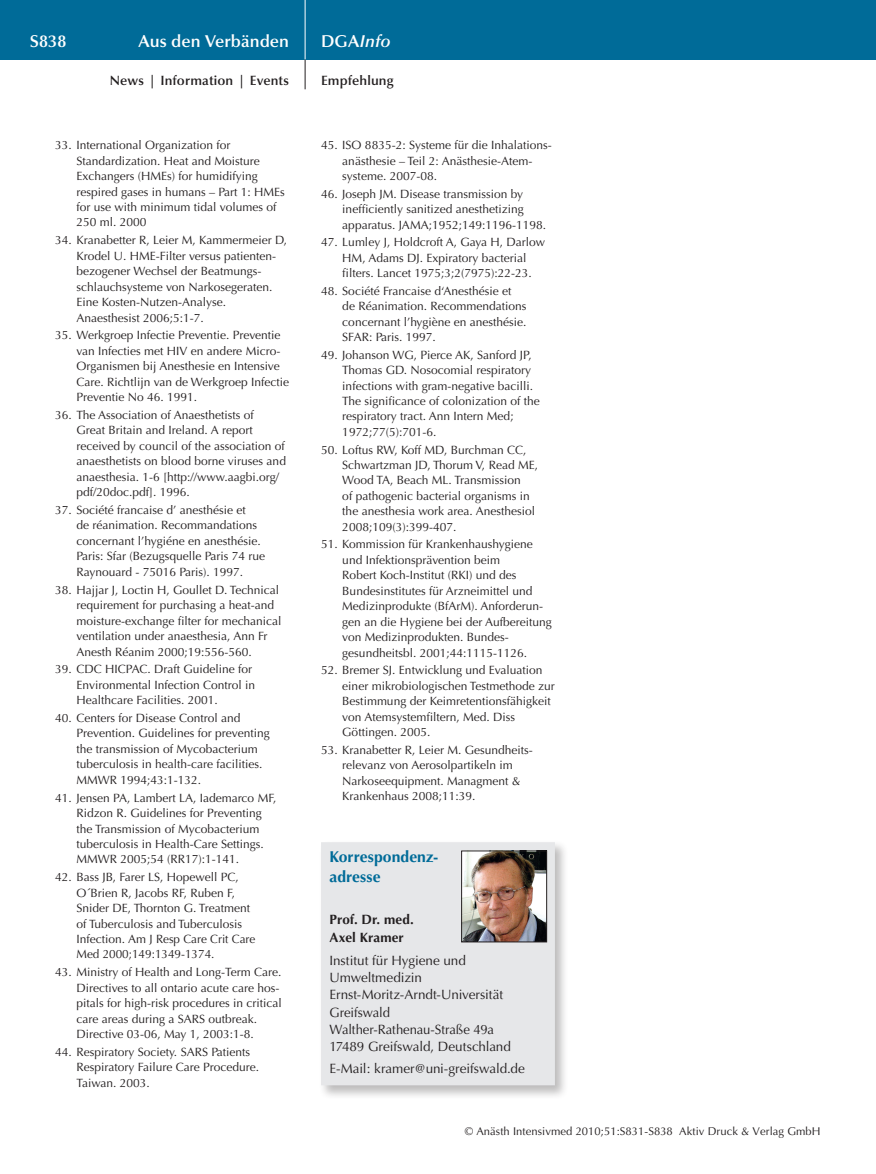
<style>
.page{position:relative;width:876px;height:1174px;background:#fff}
.page>*{position:absolute;margin:0;border:0;box-sizing:border-box;transform-origin:0 0}
.t1{font:600 17.25px "Optima";color:#fff}
.t2{font:italic 600 17.25px "Optima";color:#fff}
.t3{font:700 15.75px/19.5px "Optima";color:#006b98}
.t4{font:13.5px/17.2px "Optima";letter-spacing:-.005em;color:#231f20}
.t5{font:600 13.5px "Optima";letter-spacing:.01em;color:#231f20}
.t6{font:700 13.5px/17.2px "Optima";letter-spacing:.005em;color:#231f20}
.t7{font:12px/15.5px "Optima";color:#231f20}
.t8{font:11.25px "Optima";letter-spacing:.005em;color:#231f20}
.s1{font-style:normal}
</style>
<div class="page">
<div style="left:0;top:0;width:876px;height:60px;background:#006b98"></div>
<hr style="left:305px;top:0;width:1px;height:60px;background:#fff">
<svg style="left:305px;top:60px;width:1px;height:29px"></svg>
<div style="left:319px;top:839px;width:250px;height:260px;background:#231f20;opacity:.3"></div>
<div style="left:321px;top:842px;width:234px;height:243px;background:#e6e7e9"></div>
<img style="left:463px;top:852px;width:82px;height:88px">
<div style="left:461px;top:850px;width:86px;height:92px;border:1px solid #231f20"></div>
<h1 class="t1" style="left:30px;top:31px;width:38px">S838</h1>
<h1 class="t1" style="left:138px;top:31px;width:152px">Aus den Verbänden</h1>
<h1 class="t2" style="left:321px;top:31px;width:71px"><span class="s1">DGA</span>Info</h1>
<p class="t5" style="left:110px;top:73px;width:181px">News | Information | Events</p>
<p class="t5" style="left:321px;top:73px;width:74px">Empfehlung</p>
<p class="t7" style="left:77px;top:137px;width:210px;text-indent:-21px">33. International Organization for<br>Standardization. Heat and Moisture<br>Exchangers (HMEs) for humidifying respired gases in humans – Part 1: HMEs for use with minimum tidal volumes of<br>250 ml. 2000</p>
<p class="t7" style="left:77px;top:233px;width:212px;text-indent:-21px">34. Kranabetter R, Leier M, Kammermeier D, Krodel U. HME-Filter versus patienten-‑ bezogener Wechsel der Beatmungs&shy;schlauchsysteme von Narkosegeraten.<br>Eine Kosten-Nutzen-Analyse.<br>Anaesthesist 2006;5:1-7.</p>
<p class="t7" style="left:77px;top:328px;width:214px;text-indent:-21px">35. Werkgroep Infectie Preventie. Preventie van Infecties met HIV en andere Micro-Organismen bij Anesthesie en Intensive Care. Richtlijn van de Werkgroep Infectie Preventie No 46. 1991.</p>
<p class="t7" style="left:77px;top:407px;width:211px;text-indent:-21px">36. The Association of Anaesthetists of<br>Great Britain and Ireland. A report received by council of the association of anaesthetists on blood borne viruses and anaesthesia. 1-6 [http://www.aagbi.org/ pdf/20doc.pdf]. 1996.</p>
<p class="t7" style="left:77px;top:502px;width:190px;text-indent:-21px">37. Société francaise d’ anesthésie et<br>de réanimation. Recommandations concernant l’hygiéne en anesthésie.<br>Paris: Sfar (Bezugsquelle Paris 74 rue Raynouard - 75016 Paris). 1997.</p>
<p class="t7" style="left:77px;top:582px;width:206px;text-indent:-21px">38. Hajjar J, Loctin H, Goullet D. Technical requirement for purchasing a heat-and moisture-exchange filter for mechanical ventilation under anaesthesia, Ann Fr Anesth Réanim 2000;19:556-560.</p>
<p class="t7" style="left:77px;top:661px;width:180px;text-indent:-21px">39. CDC HICPAC. Draft Guideline for<br>Environmental Infection Control in<br>Healthcare Facilities. 2001.</p>
<p class="t7" style="left:77px;top:710px;width:195px;text-indent:-21px">40. Centers for Disease Control and Prevention. Guidelines for preventing the transmission of Mycobacterium tuberculosis in health-care facilities.<br>MMWR 1994;43:1-132.</p>
<p class="t7" style="left:77px;top:790px;width:201px;text-indent:-21px">41. Jensen PA, Lambert LA, Iademarco MF, Ridzon R. Guidelines for Preventing the Transmission of Mycobacterium tuberculosis in Health-Care Settings.<br>MMWR 2005;54 (RR17):1-141.</p>
<p class="t7" style="left:77px;top:869px;width:180px;text-indent:-21px">42. Bass JB, Farer LS, Hopewell PC,<br>O´Brien R, Jacobs RF, Ruben F,<br>Snider DE, Thornton G. Treatment of Tuberculosis and Tuberculosis<br>Infection. Am J Resp Care Crit Care<br>Med 2000;149:1349-1374.</p>
<p class="t7" style="left:77px;top:964px;width:207px;text-indent:-21px">43. Ministry of Health and Long-Term Care.<br>Directives to all ontario acute care hos&shy;pitals for high-risk procedures in critical care areas during a SARS outbreak.<br>Directive 03-06, May 1, 2003:1-8.</p>
<p class="t7" style="left:77px;top:1044px;width:184px;text-indent:-21px">44. Respiratory Society. SARS Patients<br>Respiratory Failure Care Procedure.<br>Taiwan. 2003.</p>
<p class="t7" style="left:342px;top:137px;width:210px;text-indent:-21px">45. ISO 8835-2: Systeme für die Inhalations&shy;anästhesie – Teil 2: Anästhesie-Atem&shy;systeme. 2007-08.</p>
<p class="t7" style="left:342px;top:186px;width:205px;text-indent:-21px">46. Joseph JM. Disease transmission by inefficiently sanitized anesthetizing apparatus. JAMA;1952;149:1196-1198.</p>
<p class="t7" style="left:342px;top:234px;width:204px;text-indent:-21px">47. Lumley J, Holdcroft A, Gaya H, Darlow<br>HM, Adams DJ. Expiratory bacterial filters. Lancet 1975;3;2(7975):22-23.</p>
<p class="t7" style="left:342px;top:283px;width:186px;text-indent:-21px">48. Société Francaise d‘Anesthésie et de Réanimation. Recommendations concernant l’hygiène en anesthésie.<br>SFAR: Paris. 1997.</p>
<p class="t7" style="left:342px;top:347px;width:199px;text-indent:-21px">49. Johanson WG, Pierce AK, Sanford JP, Thomas GD. Nosocomial respiratory infections with gram-negative bacilli.<br>The significance of colonization of the respiratory tract. Ann Intern Med; 1972;77(5):701-6.</p>
<p class="t7" style="left:342px;top:442px;width:197px;text-indent:-21px">50. Loftus RW, Koff MD, Burchman CC, Schwartzman JD, Thorum V, Read ME, Wood TA, Beach ML. Transmission<br>of pathogenic bacterial organisms in the anesthesia work area. Anesthesiol 2008;109(3):399-407.</p>
<p class="t7" style="left:342px;top:537px;width:211px;text-indent:-21px">51. Kommission für Krankenhaushygiene und Infektionsprävention beim<br>Robert Koch-Institut (RKI) und des Bundesinstitutes für Arzneimittel und Medizinprodukte (BfArM). Anforderun&shy;gen an die Hygiene bei der Aufbereitung von Medizinprodukten. Bundes&shy;gesundheitsbl. 2001;44:1115-1126.</p>
<p class="t7" style="left:342px;top:662px;width:214px;text-indent:-21px">52. Bremer SJ. Entwicklung und Evaluation einer mikrobiologischen Testmethode zur Bestimmung der Keimretentionsfähigkeit von Atemsystemfiltern, Med. Diss Göttingen. 2005.</p>
<p class="t7" style="left:342px;top:742px;width:191px;text-indent:-21px">53. Kranabetter R, Leier M. Gesundheits&shy;relevanz von Aerosolpartikeln im Narkoseequipment. Managment &amp; Krankenhaus 2008;11:39.</p>
<h2 class="t3" style="left:330px;top:847px;width:110px">Korrespondenz&shy;adresse</h2>
<p class="t6" style="left:330px;top:911px;width:86px">Prof. Dr. med.<br>Axel Kramer</p>
<p class="t4" style="left:330px;top:951px;width:183px">Institut für Hygiene und<br>Umweltmedizin<br>Ernst-Moritz-Arndt-Universität<br>Greifswald<br>Walther-Rathenau-Straße 49a<br>17489 Greifswald, Deutschland</p>
<p class="t4" style="left:330px;top:1059px;width:197px">E-Mail: kramer@uni-greifswald.de</p>
<p class="t8" style="left:465px;top:1125px;width:357px">© Anästh Intensivmed 2010;51:S831-S838 Aktiv Druck &amp; Verlag GmbH</p>
</div>
